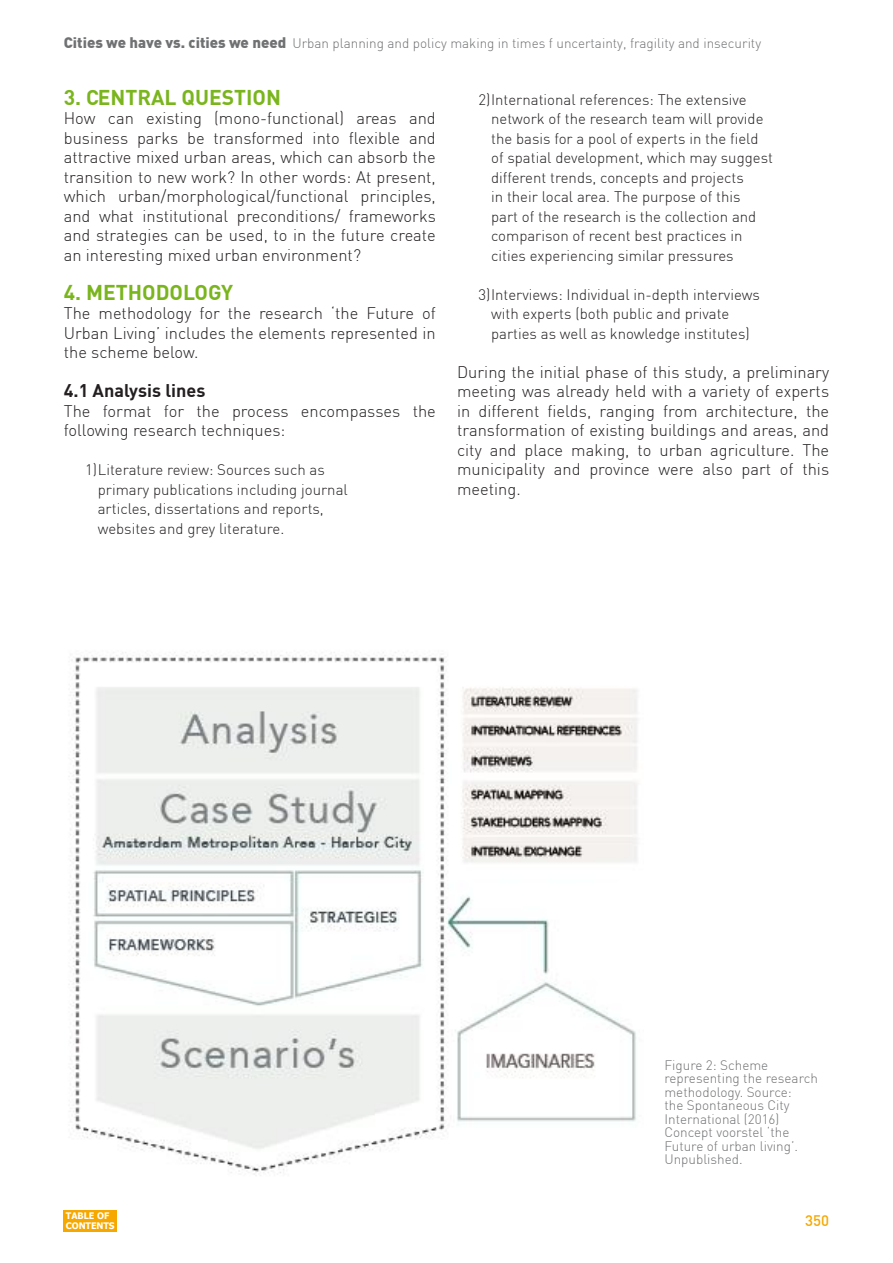
<style>
.page{position:relative;width:893px;height:1263px;background:#fff}
.page>*{position:absolute;margin:0;border:0;box-sizing:border-box;transform-origin:0 0}
.Text_Title{font:700 21px "DIN";color:#7ab51d}
.Text_Title_2{font:700 18px "DIN";color:#231f20}
.Text{font:300 16.5px/19.5px "DIN";color:#231f20;text-align:justify}
.Bullets{font:300 15px/19.5px "DIN";color:#231f20}
.t1{font:500 15px "DIN";color:#f6a800}
.Caption{font:300 13.5px/13.5px "DIN";color:#707173}
.t2{font:700 9px/10.8px "Tahoma";letter-spacing:-.005em;color:#fff}
.s1{font-weight:900;font-size:15px}
</style>
<div class="page">
<div style="left:64px;top:1210px;width:53px;height:21px;background:#f6a800"></div>
<img style="left:70px;top:652px;width:568px;height:524px">
<p class="Caption" style="left:64px;top:37px;width:699px"><span class="s1">Cities we have vs. cities we need</span> Urban planning and policy making in times f uncertainty, fragility and insecurity</p>
<p class="Text_Title" style="left:64px;top:83px;width:219px">3. CENTRAL QUESTION</p>
<p class="Text" style="left:64px;top:108px;width:374px">How can existing (mono-functional) areas and business parks be transformed into flexible and attractive mixed urban areas, which can absorb the transition to new work? In other words: At present, which urban/morphological/functional principles, and what institutional preconditions/ frameworks and strategies can be used, to in the future create an interesting mixed urban environment?</p>
<p class="Text_Title" style="left:64px;top:278px;width:171px">4. METHODOLOGY</p>
<p class="Text" style="left:64px;top:303px;width:374px">The methodology for the research ‘the Future of Urban Living’ includes the elements represented in the scheme below.</p>
<p class="Text_Title_2" style="left:64px;top:379px;width:143px">4.1 Analysis lines</p>
<p class="Text" style="left:64px;top:401px;width:374px">The format for the process encompasses the following research techniques:</p>
<p class="Bullets" style="left:98px;top:460px;width:252px;text-indent:-13px">1) Literature review: Sources such as primary publications including journal articles, dissertations and reports, websites and grey literature.</p>
<p class="Bullets" style="left:491px;top:89px;width:283px;text-indent:-13px">2) International references: The extensive network of the research team will provide the basis for a pool of experts in the field of spatial development, which may suggest different trends, concepts and projects<br>in their local area. The purpose of this<br>part of the research is the collection and comparison of recent best practices in cities experiencing similar pressures</p>
<p class="Bullets" style="left:491px;top:284px;width:270px;text-indent:-13px">3) Interviews: Individual in-depth interviews with experts (both public and private parties as well as knowledge institutes)</p>
<p class="Text" style="left:457px;top:362px;width:374px">During the initial phase of this study, a preliminary meeting was already held with a variety of experts in different fields, ranging from architecture, the transformation of existing buildings and areas, and city and place making, to urban agriculture. The municipality and province were also part of this meeting.</p>
<p class="t2" style="left:66px;top:1209px;width:50px">TABLE OF<br>CONTENTS</p>
<p class="Caption" style="left:664px;top:1058px;width:155px">Figure 2: Scheme representing the research methodology. Source:<br>the Spontaneous City<br>International (2016)<br>Concept voorstel ‘the<br>Future of urban living’.<br>Unpublished.</p>
<p class="t1" style="left:805px;top:1211px;width:25px">350</p>
</div>
